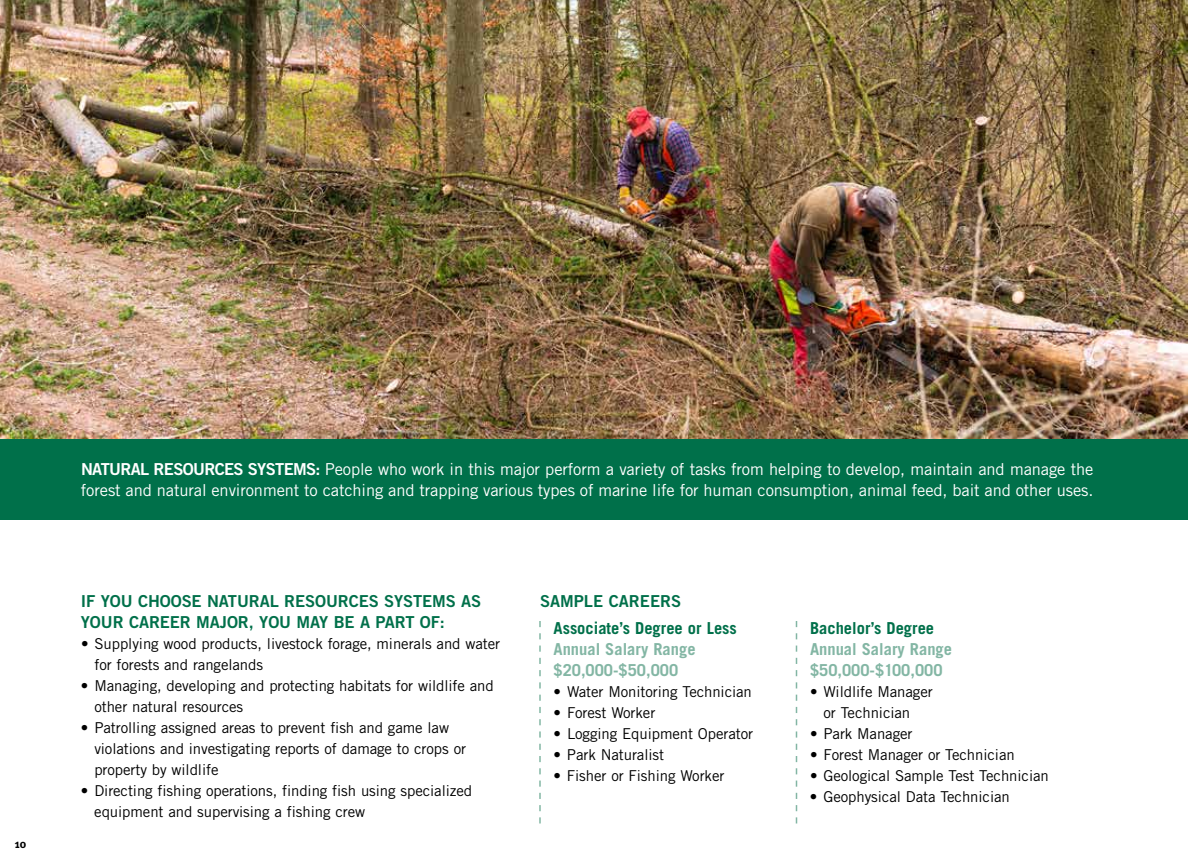
<style>
.page{position:relative;width:1188px;height:864px;background:#fff}
.page>*{position:absolute;margin:0;border:0;box-sizing:border-box;transform-origin:0 0}
.t1{font:16.5px/21px "Trade Gothic";letter-spacing:-.005em;color:#fff;text-align:right}
.t2{font:16.5px "Trade Gothic Bold Two";letter-spacing:-.005em;color:#00704a}
.t3{font:700 16.5px/21px "Trade Gothic";color:#83b6a4}
.t4{font:700 16.5px "Trade Gothic";color:#00704a}
.t5{font:16.5px "Trade Gothic Bold Two";color:#fff}
.t6{font:15px/21px "Trade Gothic";letter-spacing:-.005em;color:#000}
.t7{font:700 12px "Meta";color:#000}
.s1{font-family:"Trade Gothic Bold Two"}
</style>
<div class="page">
<img style="left:0;top:0;width:1188px;height:439px">
<div style="left:0;top:439px;width:1188px;height:81px;background:#00704a"></div>
<svg style="left:539px;top:621px;width:2px;height:203px"></svg>
<svg style="left:796px;top:621px;width:1px;height:203px"></svg>
<p class="t7" style="left:14px;top:837px;width:13px">10</p>
<p class="t1" style="left:81px;top:459px;width:1014px"><span class="s1">S SYSTEMS:</span> People who work in this major perform a variety of tasks from helping to develop, maintain and manage the<br>forest and natural environment to catching and trapping various types of marine life for human consumption, animal feed, bait and other uses.</p>
<p class="t5" style="left:81px;top:459px;width:84px">NATURAL RESOURCE</p>
<p class="t2" style="left:81px;top:591px;width:215px">IF YOU CHOOSE NATURAL RESOURCE</p>
<p class="t2" style="left:369px;top:591px;width:114px">S SYSTEMS AS</p>
<p class="t2" style="left:81px;top:612px;width:227px">YOUR CAREER MAJOR, YOU MAY</p>
<p class="t2" style="left:334px;top:612px;width:113px">BE A PART OF:</p>
<p class="t6" style="left:94px;top:633px;width:407px;text-indent:-13px">• Supplying wood products, livestock forage, minerals and water for forests and rangelands</p>
<p class="t6" style="left:94px;top:675px;width:401px;text-indent:-13px">• Managing, developing and protecting habitats for wildlife and other natural resources</p>
<p class="t6" style="left:94px;top:717px;width:373px;text-indent:-13px">• Patrolling assigned areas to prevent fish and game law violations and investigating reports of damage to crops or property by wildlife</p>
<p class="t6" style="left:94px;top:780px;width:379px;text-indent:-13px">• Directing fishing operations, finding fish using specialized equipment and supervising a fishing crew</p>
<p class="t2" style="left:540px;top:591px;width:12px">SAMP</p>
<p class="t2" style="left:584px;top:591px;width:97px">LE CAREERS</p>
<p class="t4" style="left:554px;top:618px;width:185px">Associate’s Degree or Less</p>
<p class="t3" style="left:554px;top:638px;width:144px">Annual Salary Range $20,000-$50,000</p>
<p class="t6" style="left:554px;top:681px;width:200px">• Water Monitoring Technician</p>
<p class="t6" style="left:554px;top:702px;width:103px">• Forest Worker</p>
<p class="t6" style="left:554px;top:723px;width:201px">• Logging Equipment Operator</p>
<p class="t6" style="left:553px;top:744px;width:112px">• Park Naturalist</p>
<p class="t6" style="left:553px;top:765px;width:172px">• Fisher or Fishing Worker</p>
<p class="t4" style="left:810px;top:618px;width:126px">Bachelor’s Degree</p>
<p class="t3" style="left:810px;top:638px;width:144px">Annual Salary Range $50,000-$100,000</p>
<p class="t6" style="left:810px;top:681px;width:124px;text-align:center">• Wildlife Manager or Technician</p>
<p class="t6" style="left:810px;top:723px;width:104px">• Park Manager</p>
<p class="t6" style="left:810px;top:744px;width:206px">• Forest Manager or Technician</p>
<p class="t6" style="left:810px;top:765px;width:240px">• Geological Sample Test Technician</p>
<p class="t6" style="left:810px;top:786px;width:201px">• Geophysical Data Technician</p>
</div>
